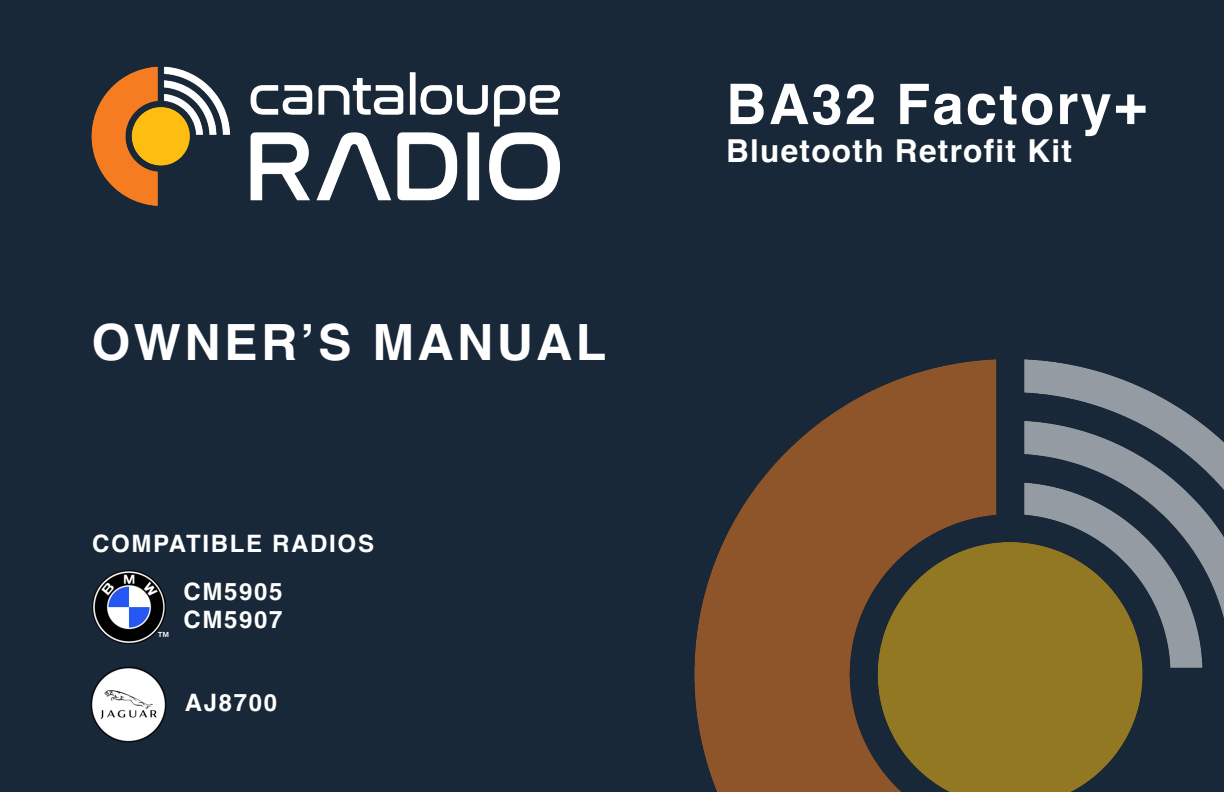
<style>
.page{position:relative;width:1224px;height:792px;background:#182838}
.page>*{position:absolute;margin:0;border:0;box-sizing:border-box;transform-origin:0 0}
.t1{font:700 56px "Helvetica";letter-spacing:.04em;color:#fff}
.t2{font:700 50px "Helvetica";letter-spacing:.07em;color:#fff}
.t3{font:700 31.6px "Helvetica";letter-spacing:.04em;color:#fff}
.t4{font:700 24px "Helvetica";letter-spacing:.07em;color:#fff}
.t5{font:14px "Helvetica";color:#fff}
</style>
<div class="page">
<img style="left:92px;top:66px;width:467px;height:139px">
<img style="left:694px;top:359px;width:530px;height:433px">
<img style="left:92px;top:570px;width:74px;height:67px">
<img style="left:90px;top:637px;width:77px;height:106px">
<p class="t2" style="left:92px;top:312px;width:516px">OWNER’S MANUAL</p>
<p class="t4" style="left:92px;top:529px;width:284px">COMPATIBLE RADIOS</p>
<p class="t5" style="left:156px;top:627px;width:15px">™</p>
<p class="t4" style="left:184px;top:577px;width:101px">CM5905</p>
<p class="t4" style="left:184px;top:605px;width:101px">CM5907</p>
<p class="t4" style="left:185px;top:688px;width:94px">AJ8700</p>
<p class="t1" style="left:726px;top:70px;width:422px">BA32 Factory+</p>
<p class="t3" style="left:726px;top:132px;width:348px">Bluetooth Retrofit Kit</p>
</div>
